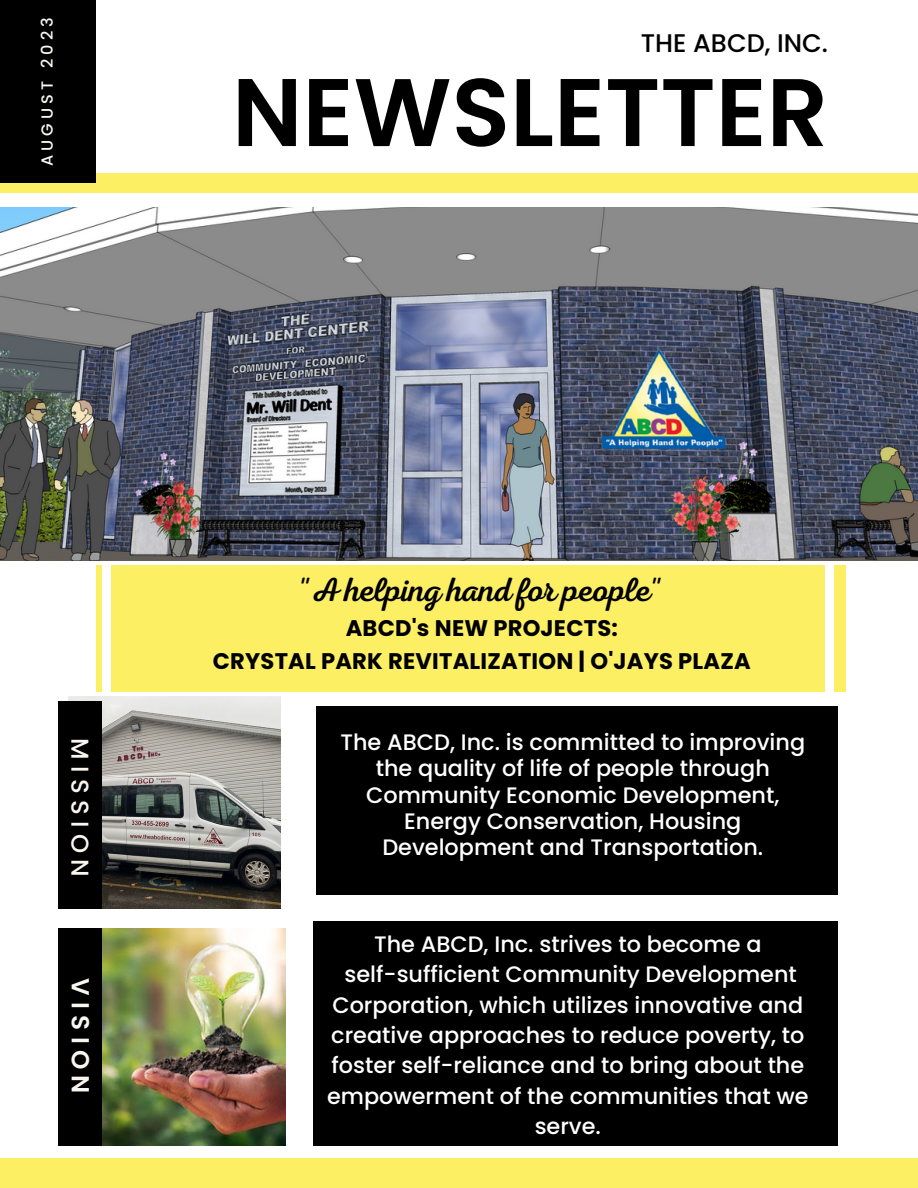
<style>
.page{position:relative;width:918px;height:1188px;background:#fff}
.page>*{position:absolute;margin:0;border:0;box-sizing:border-box;transform-origin:0 0}
.t1{font:600 95.85px "Poppins";color:#000}
.t2{font:34.05px "RTL Adam Script Regular";letter-spacing:-.02em;color:#000}
.t3{font:500 25.5px "Poppins";color:#000}
.t4{font:600 24.75px "Poppins";letter-spacing:.255em;color:#f9f5f0}
.t5{font:500 24.45px "Poppins";letter-spacing:.255em;color:#f9f5f0}
.t6{font:700 22.65px "Poppins";letter-spacing:.01em;color:#000}
.t7{font:500 22.35px/30.3px "Poppins";color:#fff;text-align:center}
.t8{font:500 16.2px "Poppins";letter-spacing:.255em;color:#f9f5f0}
</style>
<div class="page">
<div style="left:0;top:173px;width:918px;height:20px;background:#fcef63"></div>
<div style="left:0;top:0;width:96px;height:183px;background:#000"></div>
<div style="left:0;top:1158px;width:918px;height:30px;background:#fcef63"></div>
<img style="left:0;top:207px;width:918px;height:353px">
<div style="left:96px;top:565px;width:749px;height:127px;background:#fcef63"></div>
<div style="left:102px;top:565px;width:8px;height:127px;background:#fff"></div>
<div style="left:316px;top:706px;width:522px;height:188px;background:#000"></div>
<img style="left:69px;top:697px;width:212px;height:212px">
<div style="left:58px;top:702px;width:44px;height:207px;background:#000"></div>
<img style="left:102px;top:929px;width:184px;height:216px">
<div style="left:58px;top:929px;width:44px;height:217px;background:#000"></div>
<div style="left:314px;top:921px;width:524px;height:224px;background:#000"></div>
<div style="left:826px;top:565px;width:8px;height:127px;background:#fff"></div>
<p class="t8" style="left:36px;top:166px;width:150px;rotate:-90deg">AUGUST 2023</p>
<p class="t3" style="left:641px;top:25px;width:189px">THE ABCD, INC.</p>
<p class="t1" style="left:232px;top:45px;width:598px">NEWSLETTER</p>
<p class="t2" style="left:300px;top:570px;width:365px">"A helping hand for people"</p>
<p class="t6" style="left:346px;top:612px;width:274px">ABCD's NEW PROJECTS:</p>
<p class="t6" style="left:213px;top:646px;width:539px">CRYSTAL PARK REVITALIZATION | O'JAYS PLAZA</p>
<p class="t5" style="left:97px;top:738px;width:140px;rotate:90deg">MISSION</p>
<p class="t7" style="left:340px;top:729px;width:466px;line-height:26.2px">The ABCD, Inc. is committed to improving the quality of life of people through Community Economic Development, Energy Conservation, Housing Development and Transportation.</p>
<p class="t4" style="left:98px;top:978px;width:117px;rotate:90deg">VISION</p>
<p class="t7" style="left:374px;top:929px;width:389px">The ABCD, Inc. strives to become a</p>
<p class="t7" style="left:327px;top:959px;width:483px">self-sufficient Community Development Corporation, which utilizes innovative and creative approaches to reduce poverty, to foster self-reliance and to bring about the empowerment of the communities that we serve.</p>
</div>
